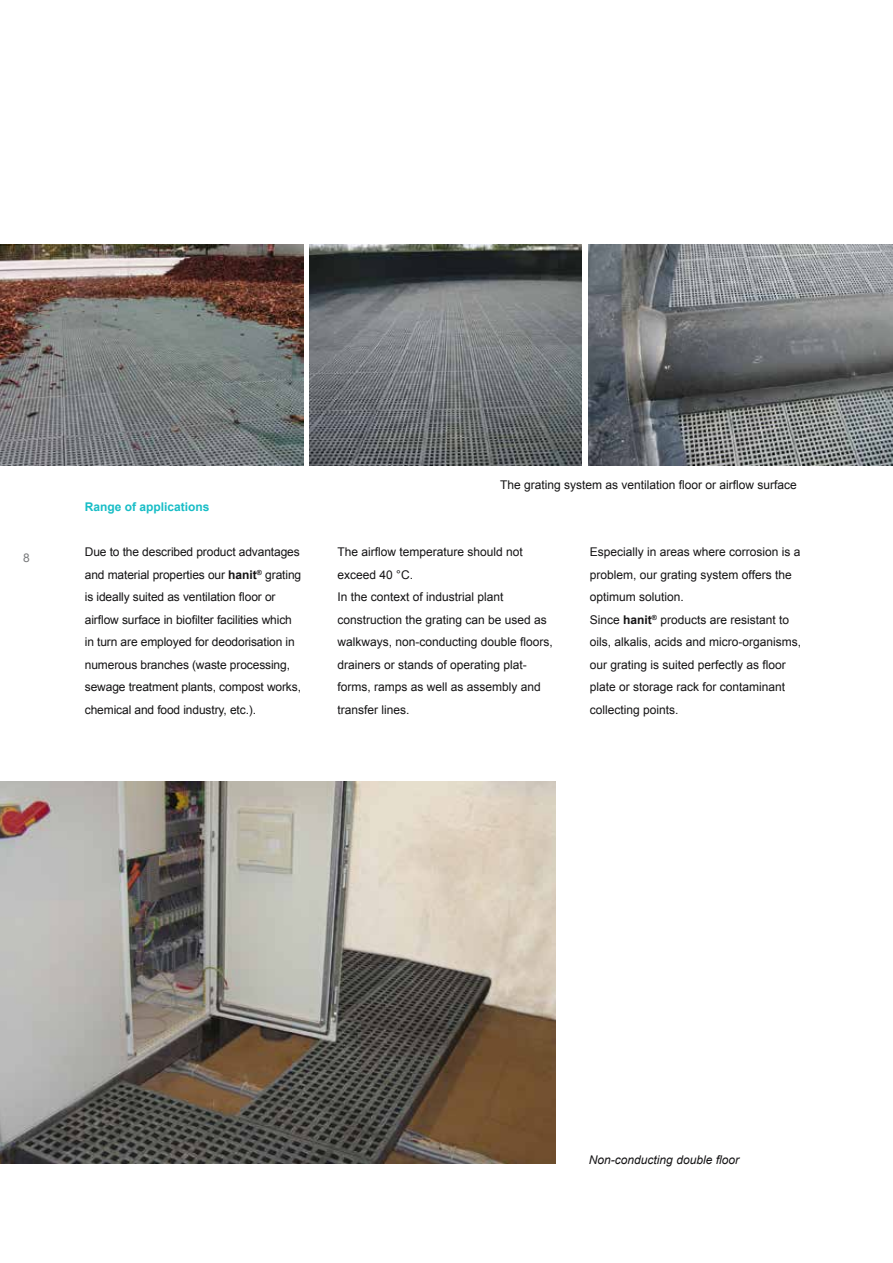
<style>
.page{position:relative;width:893px;height:1263px;background:#fff}
.page>*{position:absolute;margin:0;border:0;box-sizing:border-box;transform-origin:0 0}
.t1{font:12px/22.5px "Arial";color:#141314}
.t2{font:italic 12px "Arial";color:#141314}
.t3{font:700 12px "Arial";color:#17bdc6}
.t4{font:12px "Arial";color:#7a7b7d}
.s1{font-weight:700}
</style>
<div class="page">
<img style="left:0;top:244px;width:303px;height:222px">
<img style="left:589px;top:244px;width:304px;height:222px">
<img style="left:310px;top:244px;width:272px;height:222px">
<img style="left:0;top:781px;width:556px;height:383px">
<p class="t4" style="left:23px;top:549px;width:8px">8</p>
<p class="t1" style="left:500px;top:473px;width:298px">The grating system as ventilation floor or airflow surface</p>
<p class="t3" style="left:85px;top:499px;width:126px">Range of applications</p>
<p class="t1" style="left:85px;top:541px;width:218px">Due to the described product advantages and material properties our <span class="s1">hanit</span><sup>®</sup> grating is ideally suited as ventilation floor or airflow surface in biofilter facilities which in turn are employed for deodorisation in numerous branches (waste processing, sewage treatment plants, compost works, chemical and food industry, etc.).</p>
<p class="t1" style="left:337px;top:541px;width:217px">The airflow temperature should not exceed 40 °C.<br>In the context of industrial plant construction the grating can be used as walkways, non-conducting double floors, drainers or stands of operating plat&shy;forms, ramps as well as assembly and transfer lines.</p>
<p class="t1" style="left:590px;top:541px;width:213px">Especially in areas where corrosion is a problem, our grating system offers the optimum solution.<br>Since <span class="s1">hanit</span><sup>®</sup> products are resistant to oils, alkalis, acids and micro-organisms, our grating is suited perfectly as floor plate or storage rack for contaminant collecting points.</p>
<p class="t2" style="left:589px;top:1152px;width:152px">Non-conducting double floor</p>
</div>
